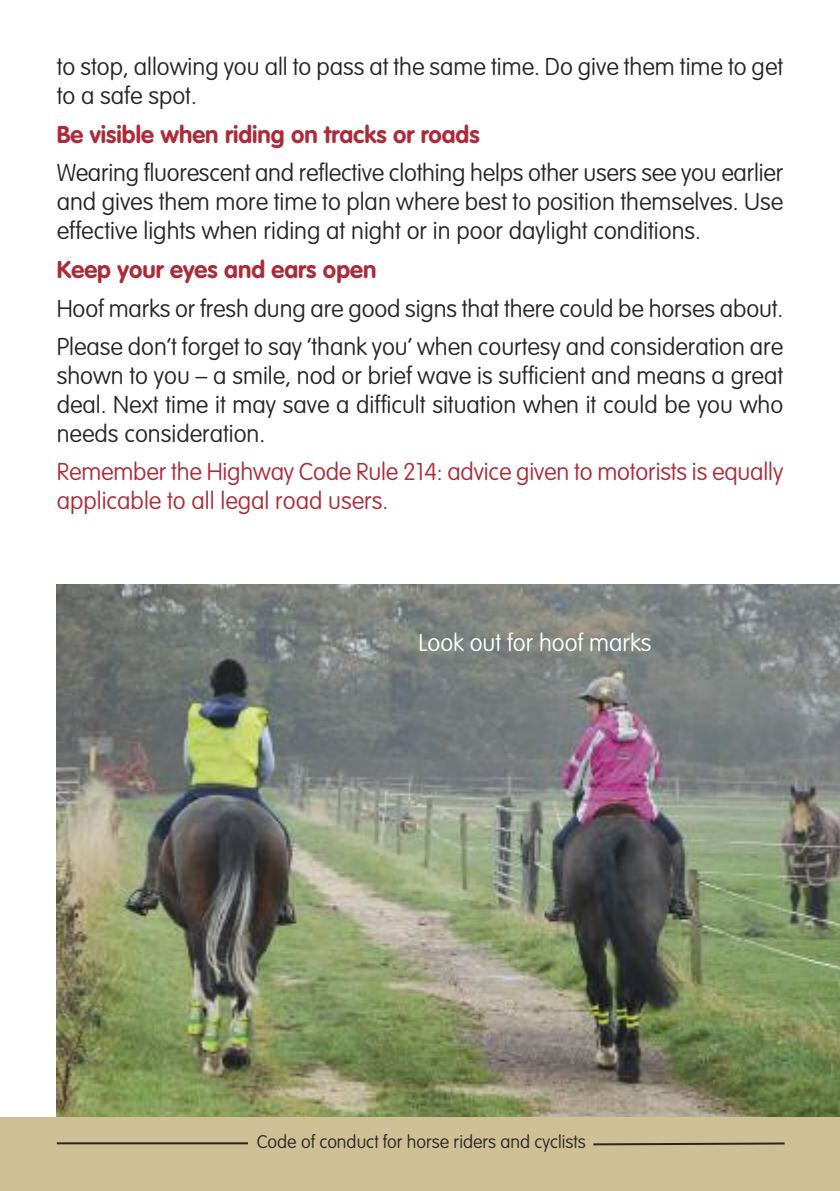
<style>
.page{position:relative;width:840px;height:1191px;background:#fff}
.page>*{position:absolute;margin:0;border:0;box-sizing:border-box;transform-origin:0 0}
.t1{font:100 24px/28.8px "VAG Rounded Std";color:#272526}
.t2{font:100 24px/28.8px "VAG Rounded Std";letter-spacing:-.005em;color:#ad2b39}
.t3{font:700 24px "VAG Rounded Std";color:#ad2b39}
.t4{font:100 24px "VAG Rounded Std";color:#fff}
.t5{font:100 18px "VAG Rounded Std";color:#272526}
</style>
<div class="page">
<img style="left:57px;top:584px;width:782px;height:533px">
<div style="left:0;top:1117px;width:839px;height:74px;background:#cfbf94"></div>
<hr style="left:57px;top:1142px;width:191px;height:2px;background:#272526">
<svg style="left:593px;top:1142px;width:192px;height:4px"></svg>
<p class="t1" style="left:57px;top:54px;width:727px">to stop, allowing you all to pass at the same time. Do give them time to get to a safe spot.</p>
<p class="t3" style="left:57px;top:124px;width:424px">Be visible when riding on tracks or roads</p>
<p class="t1" style="left:57px;top:160px;width:727px;text-align:justify">Wearing fluorescent and reflective clothing helps other users see you earlier and gives them more time to plan where best to position themselves. Use effective lights when riding at night or in poor daylight conditions.</p>
<p class="t3" style="left:57px;top:259px;width:321px">Keep your eyes and ears open</p>
<p class="t1" style="left:57px;top:290px;width:727px;line-height:38.8px">Hoof marks or fresh dung are good signs that there could be horses about.<br>Please don’t forget to say ‘thank you’ when courtesy and consideration are</p>
<p class="t1" style="left:57px;top:363px;width:727px;text-align:justify">shown to you – a smile, nod or brief wave is sufficient and means a great deal. Next time it may save a difficult situation when it could be you who needs consideration.</p>
<p class="t2" style="left:57px;top:459px;width:727px">Remember the Highway Code Rule 214: advice given to motorists is equally applicable to all legal road users.</p>
<p class="t4" style="left:418px;top:632px;width:234px">Look out for hoof marks</p>
<p class="t5" style="left:257px;top:1134px;width:330px">Code of conduct for horse riders and cyclists</p>
</div>
